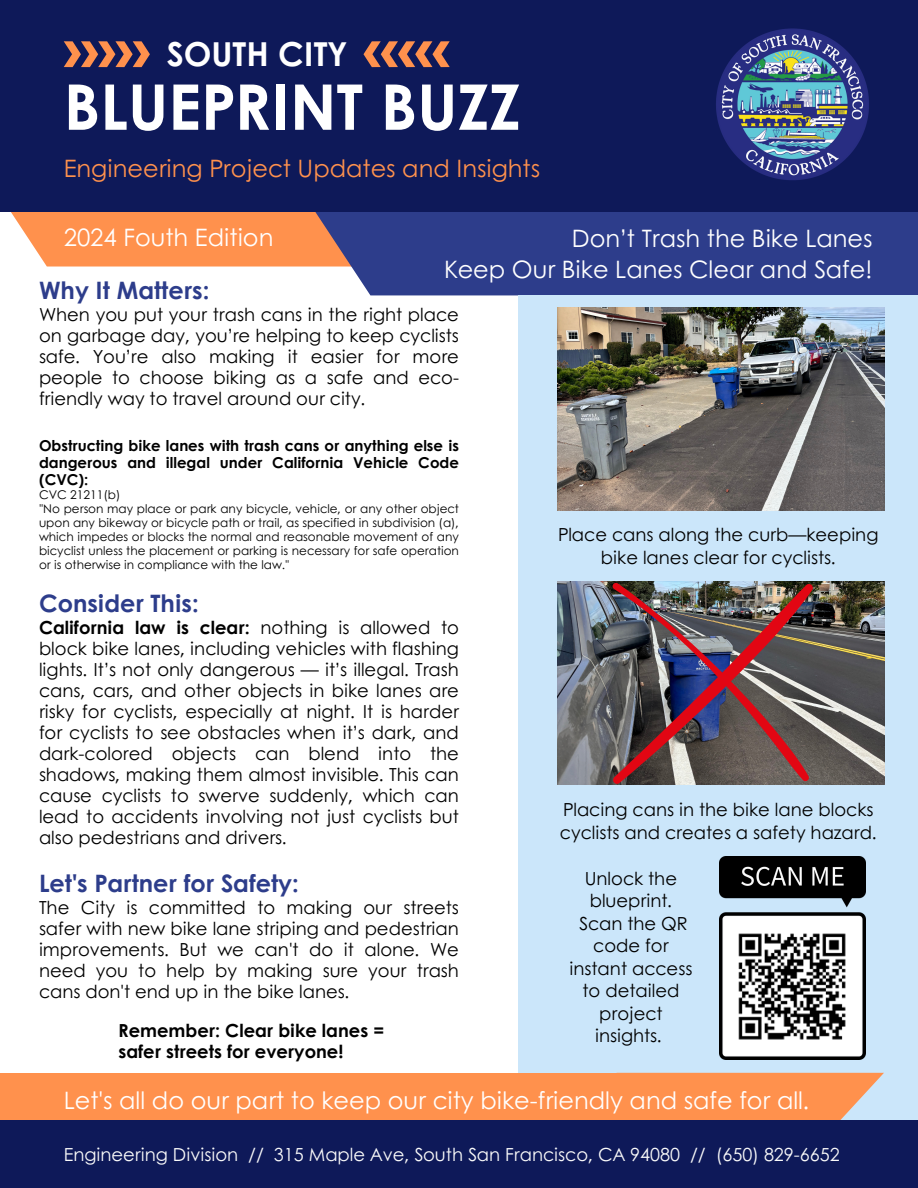
<style>
.page{position:relative;width:918px;height:1188px;background:#fff}
.page>*{position:absolute;margin:0;border:0;box-sizing:border-box;transform-origin:0 0}
.t1{font:700 63px "Century Gothic";color:#fff}
.t2{font:700 33px "Century Gothic";color:#fff}
.t3{font:24px/30.3px "Century Gothic";color:#fff;text-align:right}
.t4{font:700 24px "Century Gothic";color:#2d3d8b}
.t5{font:24px "Century Gothic";color:#ff914d}
.t6{font:18px/21px "Century Gothic";color:#000;text-align:justify}
.t7{font:18px "Century Gothic";color:#fafafa}
.t8{font:700 18px/21.3px "Century Gothic";color:#000}
.t9{font:700 15px/17px "Century Gothic";color:#000;text-align:justify}
.t10{font:12px/14px "Century Gothic";color:#000;text-align:justify}
.s1{font-weight:700}
</style>
<div class="page">
<svg style="left:0;top:211px;width:274px;height:56px;background:#fa9b60"></svg>
<svg style="left:274px;top:211px;width:644px;height:84px;background:#424a8c"></svg>
<div style="left:519px;top:295px;width:399px;height:825px;background:#cbe6fa"></div>
<svg style="left:689px;top:1073px;width:195px;height:47px;background:#f99a60"></svg>
<div style="left:0;top:1073px;width:689px;height:60px;background:#ff914d"></div>
<div style="left:0;top:1120px;width:918px;height:68px;background:#0e1959"></div>
<div style="left:0;top:0;width:918px;height:211px;background:#0e1959"></div>
<img style="left:716px;top:28px;width:153px;height:152px">
<img style="left:558px;top:308px;width:326px;height:203px">
<img style="left:558px;top:581px;width:326px;height:203px">
<svg style="left:64px;top:41px;width:86px;height:26px"></svg>
<svg style="left:364px;top:41px;width:86px;height:26px"></svg>
<img style="left:719px;top:857px;width:146px;height:202px">
<img style="left:611px;top:582px;width:202px;height:203px">
<img style="left:727px;top:921px;width:131px;height:132px">
<h3 class="t2" style="left:167px;top:29px;width:182px">SOUTH CITY</h3>
<h1 class="t1" style="left:64px;top:59px;width:458px">BLUEPRINT BUZZ</h1>
<p class="t5" style="left:64px;top:150px;width:478px">Engineering Project Updates and Insights</p>
<p class="t3" style="left:64px;top:221px;width:211px">2024 Fouth Edition</p>
<p class="t3" style="left:444px;top:222px;width:430px">Don’t Trash the Bike Lanes<br>Keep Our Bike Lanes Clear and Safe!</p>
<p class="t4" style="left:39px;top:272px;width:172px">Why It Matters:</p>
<p class="t6" style="left:39px;top:303px;width:421px">When you put your trash cans in the right place on garbage day, you’re helping to keep cyclists safe. You’re also making it easier for more people to choose biking as a safe and eco&shy;friendly way to travel around our city.</p>
<p class="t9" style="left:39px;top:436px;width:421px">Obstructing bike lanes with trash cans or anything else is dangerous and illegal under California Vehicle Code (CVC):</p>
<p class="t10" style="left:39px;top:487px;width:83px">CVC 21211(b)</p>
<h5 class="t10" style="left:39px;top:501px;width:421px">"No person may place or park any bicycle, vehicle, or any other object upon any bikeway or bicycle path or trail, as specified in subdivision (a), which impedes or blocks the normal and reasonable movement of any bicyclist unless the placement or parking is necessary for safe operation or is otherwise in compliance with the law."</h5>
<h5 class="t4" style="left:39px;top:585px;width:161px">Consider This:</h5>
<h5 class="t6" style="left:39px;top:616px;width:421px"><span class="s1">California law is clear:</span> nothing is allowed to block bike lanes, including vehicles with flashing lights. It’s not only dangerous — it’s illegal. Trash cans, cars, and other objects in bike lanes are risky for cyclists, especially at night. It is harder for cyclists to see obstacles when it’s dark, and dark-colored objects can blend into the shadows, making them almost invisible. This can cause cyclists to swerve suddenly, which can lead to accidents involving not just cyclists but also pedestrians and drivers.</h5>
<p class="t4" style="left:39px;top:865px;width:261px">Let's Partner for Safety:</p>
<p class="t6" style="left:39px;top:896px;width:421px">The City is committed to making our streets safer with new bike lane striping and pedestrian improvements. But we can't do it alone. We need you to help by making sure your trash cans don't end up in the bike lanes.</p>
<h5 class="t6" style="left:558px;top:523px;width:322px;line-height:22.5px;text-align:center">Place cans along the curb—keeping bike lanes clear for cyclists.</h5>
<p class="t6" style="left:560px;top:797px;width:318px;line-height:22.5px">Placing cans in the bike lane blocks cyclists and creates a safety hazard.</p>
<p class="t6" style="left:585px;top:866px;width:94px;line-height:22.5px">Unlock the blueprint.</p>
<p class="t6" style="left:570px;top:911px;width:124px;line-height:22.5px;text-align:center">Scan the QR code for instant access to detailed project insights.</p>
<h5 class="t8" style="left:119px;top:1019px;width:267px">Remember: Clear bike lanes = safer streets for everyone!</h5>
<p class="t3" style="left:64px;top:1084px;width:747px">Let's all do our part to keep our city bike-friendly and safe for all.</p>
<h3 class="t7" style="left:64px;top:1141px;width:778px">Engineering Division // 315 Maple Ave, South San Francisco, CA 94080 // (650) 829-6652</h3>
</div>
